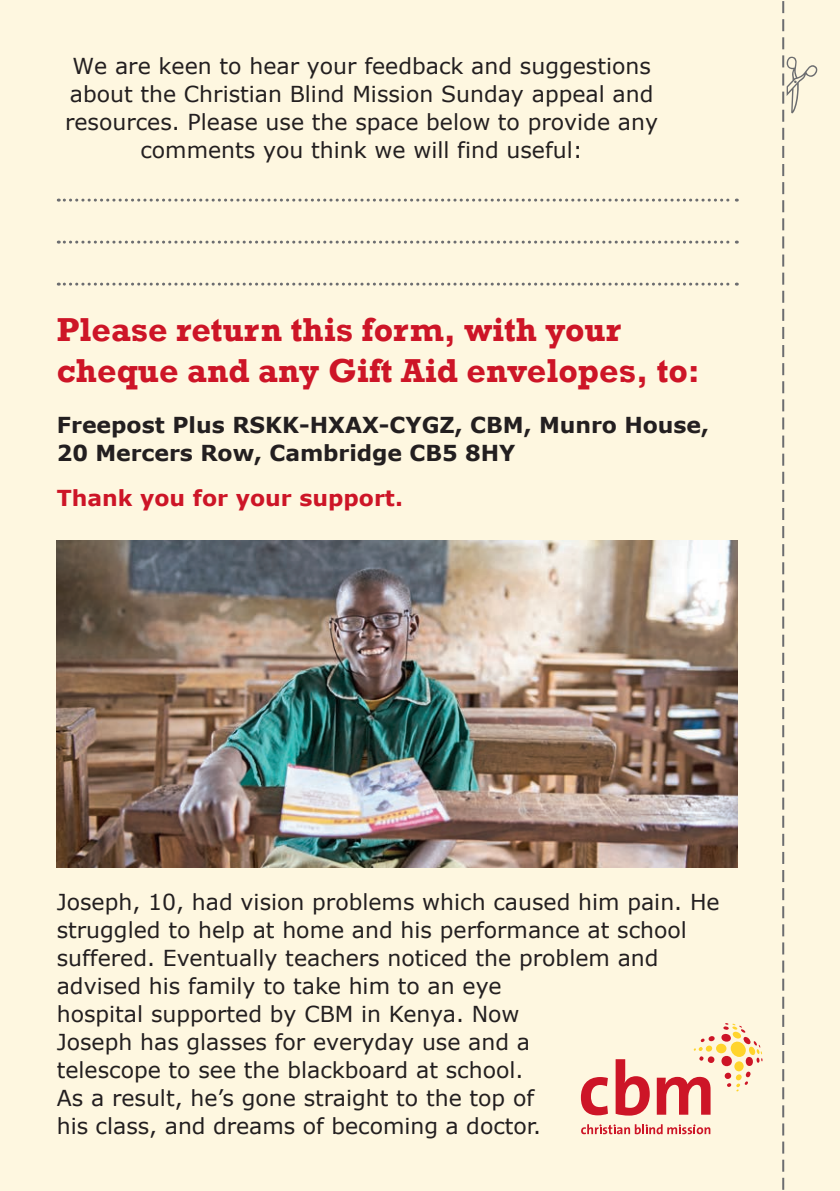
<style>
.page{position:relative;width:840px;height:1191px;background:#fff}
.page>*{position:absolute;margin:0;border:0;box-sizing:border-box;transform-origin:0 0}
.t1{font:700 34px/40.8px "Rockwell";color:#cd1527}
.t2{font:22px/28px "Verdana";color:#231f20;text-align:center}
.t3{font:700 22px/28px "Verdana";letter-spacing:-.005em;color:#231f20}
.t4{font:700 22px "Verdana";color:#cd1527}
.s1{font-style:inherit}
</style>
<div class="page">
<div style="left:0;top:0;width:839px;height:1191px;background:#fef7e0"></div>
<svg style="left:58px;top:283px;width:679px;height:3px"></svg>
<svg style="left:58px;top:241px;width:679px;height:3px"></svg>
<svg style="left:58px;top:199px;width:679px;height:3px"></svg>
<svg style="left:782px;top:1px;width:34px;height:1189px"></svg>
<img style="left:57px;top:541px;width:680px;height:326px">
<svg style="left:715px;top:1043px;width:11px;height:10px"></svg>
<svg style="left:693px;top:1036px;width:21px;height:27px"></svg>
<svg style="left:720px;top:1023px;width:42px;height:68px"></svg>
<svg style="left:580px;top:1077px;width:27px;height:38px"></svg>
<svg style="left:615px;top:1059px;width:34px;height:56px"></svg>
<svg style="left:656px;top:1076px;width:54px;height:38px"></svg>
<svg style="left:581px;top:1124px;width:129px;height:10px"></svg>
<p class="t2" style="left:65px;top:52px;width:594px">We are keen to hear your feedback and suggestions about the Christian Blind Mission Sunday appeal and resources. Please use the space below to provide any comments you think we will find useful:</p>
<h2 class="t1" style="left:57px;top:310px;width:644px">Please return this form, with your cheque and any Gift Aid envelopes, to:</h2>
<h4 class="t3" style="left:57px;top:411px;width:653px"><span class="s1">Freepost Plus RSKK-HXAX-CYGZ,</span> CBM, Munro House,<br>20 Mercers Row, Cambridge CB5 8HY</h4>
<p class="t4" style="left:57px;top:482px;width:347px">Thank you for your support.</p>
<p class="t2" style="left:57px;top:888px;width:664px;text-align:left">Joseph, 10, had vision problems which caused him pain. He struggled to help at home and his performance at school suffered. Eventually teachers noticed the problem and advised his family to take him to an eye<br>hospital supported by CBM in Kenya. Now<br>Joseph has glasses for everyday use and a<br>telescope to see the blackboard at school.<br>As a result, he’s gone straight to the top of<br>his class, and dreams of becoming a doctor.</p>
</div>
